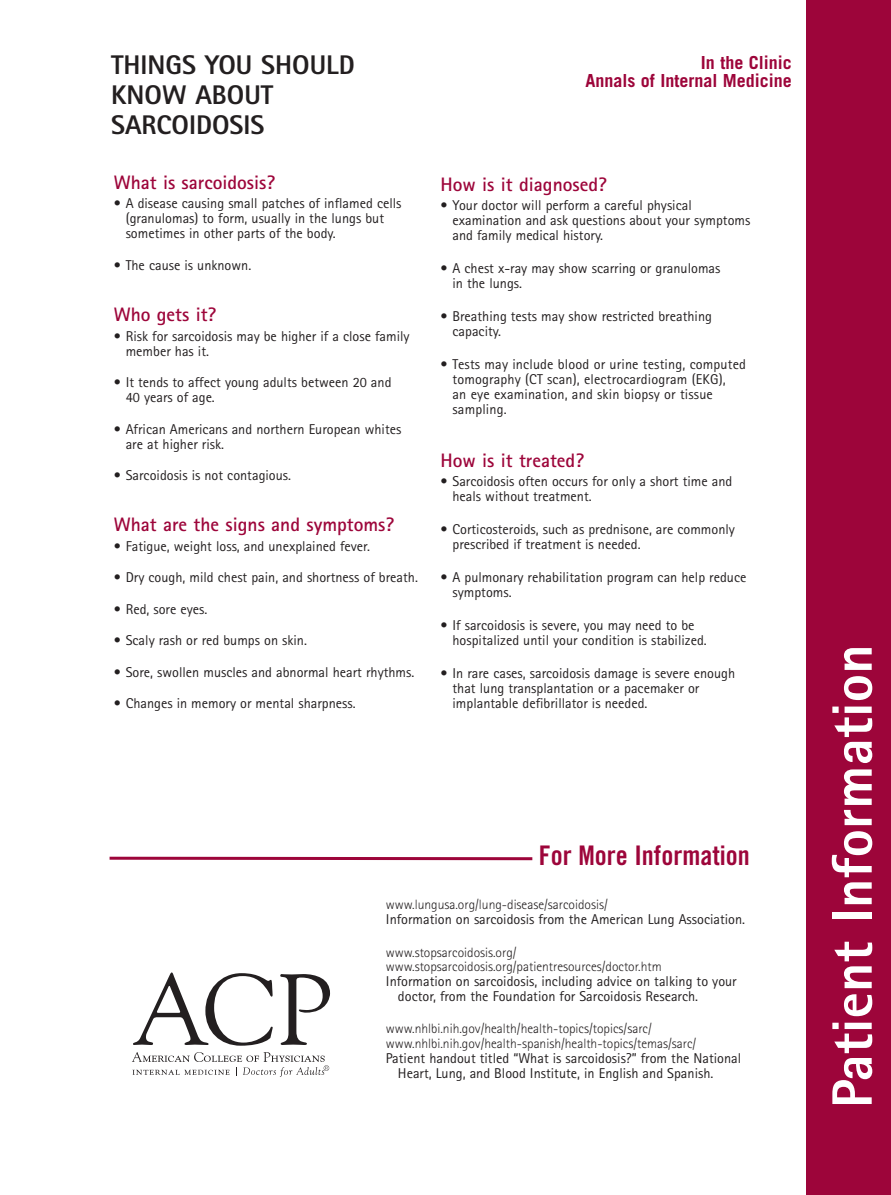
<style>
.page{position:relative;width:891px;height:1195px;background:#fff}
.page>*{position:absolute;margin:0;border:0;box-sizing:border-box;transform-origin:0 0}
.t1{font:800 57px "Rotis Sans Serif";color:#fff}
.t2{font:800 27px/30px "Rotis Sans Serif";color:#231f20}
.t3{font:27px "Trade Gothic Bold Cond Twenty";color:#9d053a}
.t4{font:700 19.5px "Rotis Sans Serif";color:#9d053a}
.t5{font:700 18px/18px "Trade Gothic";color:#9d053a;text-align:right}
.t6{font:14.25px/15px "Rotis Sans Serif";color:#231f20}
.t7{font:300 13.5px/14.2px "Rotis Sans Serif";color:#231f20}
</style>
<div class="page">
<div style="left:807px;top:0;width:84px;height:1195px;background:#9d053a"></div>
<svg style="left:109px;top:856px;width:424px;height:5px"></svg>
<svg style="left:133px;top:972px;width:140px;height:73px"></svg>
<svg style="left:280px;top:974px;width:50px;height:71px"></svg>
<svg style="left:132px;top:1052px;width:197px;height:25px"></svg>
<h2 class="t2" style="left:111px;top:53px;width:245px">THINGS YOU SHOULD<br>KNOW ABOUT<br>SARCOIDOSIS</h2>
<h3 class="t4" style="left:114px;top:175px;width:163px">What is sarcoidosis?</h3>
<p class="t6" style="left:126px;top:198px;width:277px;text-indent:-12px">• A disease causing small patches of inflamed cells (granulomas) to form, usually in the lungs but sometimes in other parts of the body.</p>
<p class="t6" style="left:114px;top:259px;width:139px">• The cause is unknown.</p>
<h3 class="t4" style="left:114px;top:308px;width:104px">Who gets it?</h3>
<p class="t6" style="left:126px;top:330px;width:285px;text-indent:-12px">• Risk for sarcoidosis may be higher if a close family member has it.</p>
<p class="t6" style="left:126px;top:376px;width:267px;text-indent:-12px">• It tends to affect young adults between 20 and<br>40 years of age.</p>
<p class="t6" style="left:126px;top:423px;width:277px;text-indent:-12px">• African Americans and northern European whites are at higher risk.</p>
<p class="t6" style="left:114px;top:469px;width:179px">• Sarcoidosis is not contagious.</p>
<h3 class="t4" style="left:114px;top:518px;width:282px">What are the signs and symptoms?</h3>
<p class="t6" style="left:114px;top:540px;width:258px">• Fatigue, weight loss, and unexplained fever.</p>
<p class="t6" style="left:114px;top:571px;width:306px">• Dry cough, mild chest pain, and shortness of breath.</p>
<p class="t6" style="left:114px;top:603px;width:95px">• Red, sore eyes.</p>
<p class="t6" style="left:114px;top:634px;width:195px">• Scaly rash or red bumps on skin.</p>
<p class="t6" style="left:114px;top:666px;width:302px">• Sore, swollen muscles and abnormal heart rhythms.</p>
<p class="t6" style="left:114px;top:697px;width:243px">• Changes in memory or mental sharpness.</p>
<p class="t5" style="left:586px;top:55px;width:208px">In the Clinic<br>Annals of Internal Medicine</p>
<h3 class="t4" style="left:441px;top:177px;width:168px">How is it diagnosed?</h3>
<p class="t6" style="left:453px;top:199px;width:299px;text-indent:-12px">• Your doctor will perform a careful physical examination and ask questions about your symptoms and family medical history.</p>
<p class="t6" style="left:453px;top:262px;width:269px;text-indent:-12px">• A chest x-ray may show scarring or granulomas in the lungs.</p>
<p class="t6" style="left:453px;top:310px;width:261px;text-indent:-12px">• Breathing tests may show restricted breathing capacity.</p>
<p class="t6" style="left:453px;top:358px;width:295px;text-indent:-12px">• Tests may include blood or urine testing, computed tomography (CT scan), electrocardiogram (EKG),<br>an eye examination, and skin biopsy or tissue sampling.</p>
<h3 class="t4" style="left:441px;top:453px;width:145px">How is it treated?</h3>
<p class="t6" style="left:453px;top:475px;width:281px;text-indent:-12px">• Sarcoidosis often occurs for only a short time and heals without treatment.</p>
<p class="t6" style="left:453px;top:523px;width:284px;text-indent:-12px">• Corticosteroids, such as prednisone, are commonly prescribed if treatment is needed.</p>
<p class="t6" style="left:453px;top:571px;width:295px;text-indent:-12px">• A pulmonary rehabilitation program can help reduce symptoms.</p>
<p class="t6" style="left:453px;top:619px;width:256px;text-indent:-12px">• If sarcoidosis is severe, you may need to be hospitalized until your condition is stabilized.</p>
<p class="t6" style="left:453px;top:667px;width:284px;text-indent:-12px">• In rare cases, sarcoidosis damage is severe enough that lung transplantation or a pacemaker or implantable defibrillator is needed.</p>
<h2 class="t3" style="left:539px;top:846px;width:212px">For More Information</h2>
<p class="t7" style="left:386px;top:899px;width:223px">www.lungusa.org/lung-disease/sarcoidosis/</p>
<p class="t6" style="left:386px;top:913px;width:361px">Information on sarcoidosis from the American Lung Association.</p>
<p class="t7" style="left:386px;top:946px;width:277px">www.stopsarcoidosis.org/ www.stopsarcoidosis.org/patientresources/doctor.htm</p>
<p class="t6" style="left:398px;top:975px;width:340px;text-indent:-12px">Information on sarcoidosis, including advice on talking to your doctor, from the Foundation for Sarcoidosis Research.</p>
<p class="t7" style="left:386px;top:1023px;width:312px">www.nhlbi.nih.gov/health/health-topics/topics/sarc/ www.nhlbi.nih.gov/health-spanish/health-topics/temas/sarc/</p>
<p class="t6" style="left:398px;top:1051px;width:345px;text-indent:-12px">Patient handout titled “What is sarcoidosis?” from the National<br>Heart, Lung, and Blood Institute, in English and Spanish.</p>
<h1 class="t1" style="left:832px;top:1108px;width:465px;rotate:-90deg">Patient Information</h1>
</div>
